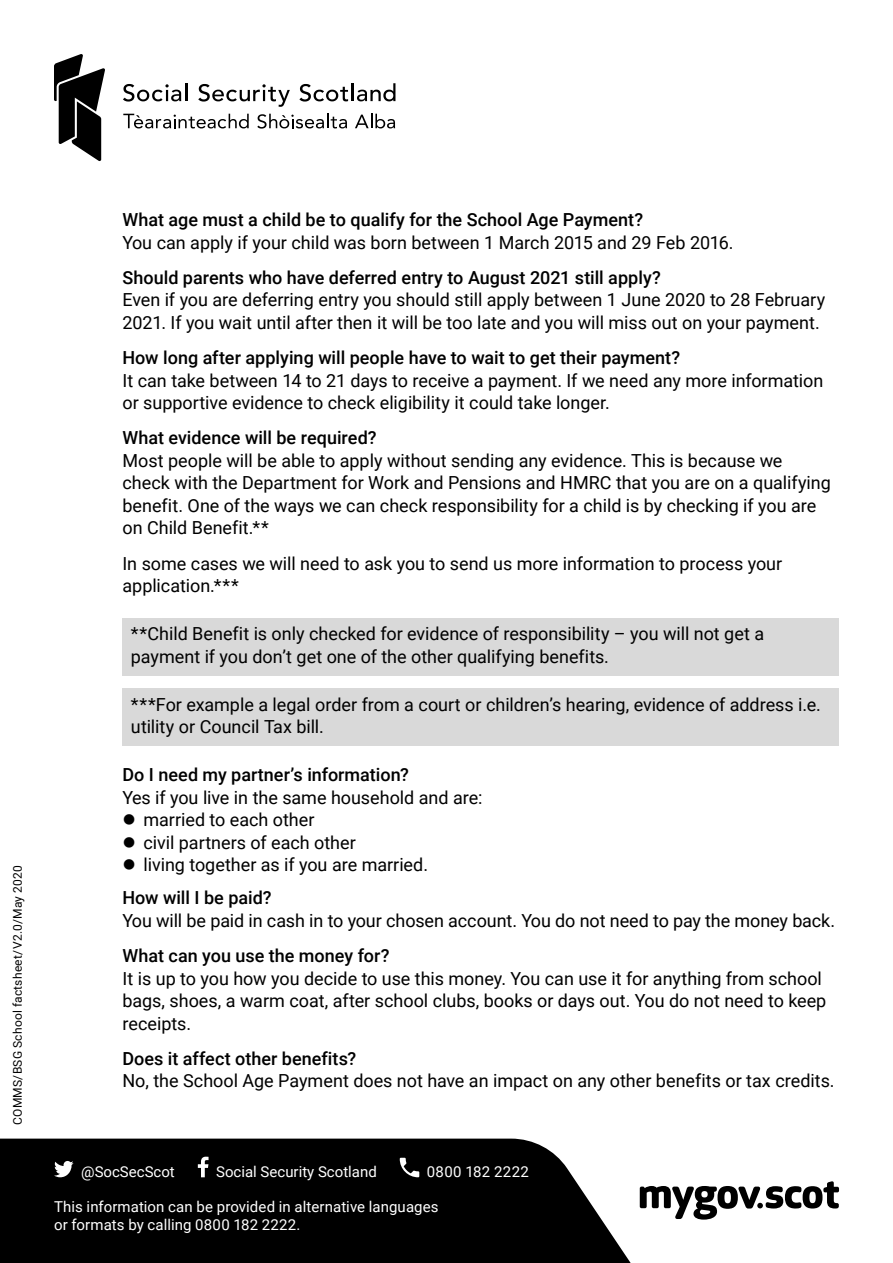
<style>
.page{position:relative;width:893px;height:1263px;background:#fff}
.page>*{position:absolute;margin:0;border:0;box-sizing:border-box;transform-origin:0 0}
.t1{font:18px/22.5px "Roboto";letter-spacing:-.005em;color:#000}
.t2{font:500 18px "Roboto";color:#000}
.t3{font:15px/18px "Roboto";letter-spacing:.005em;color:#fff}
.t4{font:12px "Roboto";letter-spacing:.02em;color:#000}
.s1{font-weight:500}
</style>
<div class="page">
<svg style="left:123px;top:83px;width:64px;height:19px"></svg>
<svg style="left:198px;top:84px;width:92px;height:23px"></svg>
<svg style="left:299px;top:83px;width:96px;height:19px"></svg>
<svg style="left:355px;top:114px;width:40px;height:14px"></svg>
<svg style="left:123px;top:114px;width:126px;height:14px"></svg>
<svg style="left:257px;top:114px;width:90px;height:15px"></svg>
<svg style="left:54px;top:54px;width:51px;height:107px"></svg>
<svg style="left:0;top:1138px;width:640px;height:125px;background:#161616"></svg>
<svg style="left:54px;top:1161px;width:20px;height:16px"></svg>
<svg style="left:198px;top:1157px;width:11px;height:20px"></svg>
<svg style="left:400px;top:1158px;width:19px;height:19px"></svg>
<svg style="left:640px;top:1181px;width:199px;height:38px"></svg>
<div style="left:122px;top:618px;width:717px;height:58px;background:#d9d9d9"></div>
<div style="left:122px;top:689px;width:717px;height:57px;background:#d9d9d9"></div>
<p class="t4" style="left:9px;top:1125px;width:261px;rotate:-90deg">COMMS/BSG School factsheet/V2.0/May 2020</p>
<p class="t2" style="left:122px;top:207px;width:522px">What age must a child be to qualify for the School Age Payment?</p>
<p class="t1" style="left:122px;top:230px;width:613px">You can apply if your child was born between 1 March 2015 and 29 Feb 2016.</p>
<p class="t2" style="left:122px;top:265px;width:540px">Should parents who have deferred entry to August 2021 still apply?</p>
<p class="t1" style="left:122px;top:288px;width:704px">Even if you are deferring entry you should still apply between 1 June 2020 to 28 February<br>2021. If you wait until after then it will be too late and you will miss out on your payment.</p>
<p class="t2" style="left:122px;top:345px;width:559px">How long after applying will people have to wait to get their payment?</p>
<p class="t1" style="left:122px;top:368px;width:702px">It can take between 14 to 21 days to receive a payment. If we need any more information or supportive evidence to check eligibility it could take longer.</p>
<p class="t2" style="left:122px;top:425px;width:256px">What evidence will be required?</p>
<p class="t1" style="left:122px;top:449px;width:710px">Most people will be able to apply without sending any evidence. This is because we check with the Department for Work and Pensions and HMRC that you are on a qualifying benefit. One of the ways we can check responsibility for a child is by checking if you are on Child Benefit.**</p>
<p class="t1" style="left:122px;top:551px;width:661px">In some cases we will need to ask you to send us more information to process your application.***</p>
<p class="t1" style="left:131px;top:622px;width:635px">**Child Benefit is only checked for evidence of responsibility – you will not get a payment if you don’t get one of the other qualifying benefits.</p>
<p class="t1" style="left:131px;top:692px;width:691px">***For example a legal order from a court or children’s hearing, evidence of address i.e. utility or Council Tax bill.</p>
<p class="t2" style="left:122px;top:762px;width:288px">Do I need my partner’s information?</p>
<p class="t1" style="left:122px;top:785px;width:362px">Yes if you live in the same household and are:</p>
<p class="t1" style="left:122px;top:808px;width:193px">● married to each other</p>
<p class="t1" style="left:122px;top:830px;width:235px">● civil partners of each other</p>
<p class="t1" style="left:122px;top:848px;width:307px;line-height:33px">● living together as if you are married.<br><span class="s1">How will I be paid?</span></p>
<p class="t1" style="left:122px;top:908px;width:714px">You will be paid in cash in to your chosen account. You do not need to pay the money back.</p>
<p class="t2" style="left:122px;top:943px;width:269px">What can you use the money for?</p>
<p class="t1" style="left:122px;top:966px;width:705px">It is up to you how you decide to use this money. You can use it for anything from school bags, shoes, a warm coat, after school clubs, books or days out. You do not need to keep receipts.</p>
<p class="t2" style="left:122px;top:1046px;width:235px">Does it affect other benefits?</p>
<p class="t1" style="left:122px;top:1069px;width:714px">No, the School Age Payment does not have an impact on any other benefits or tax credits.</p>
<p class="t3" style="left:81px;top:1162px;width:95px">@SocSecScot</p>
<p class="t3" style="left:216px;top:1162px;width:162px">Social Security Scotland</p>
<p class="t3" style="left:427px;top:1162px;width:103px">0800 182 2222</p>
<p class="t3" style="left:54px;top:1197px;width:386px">This information can be provided in alternative languages or formats by calling 0800 182 2222.</p>
</div>
